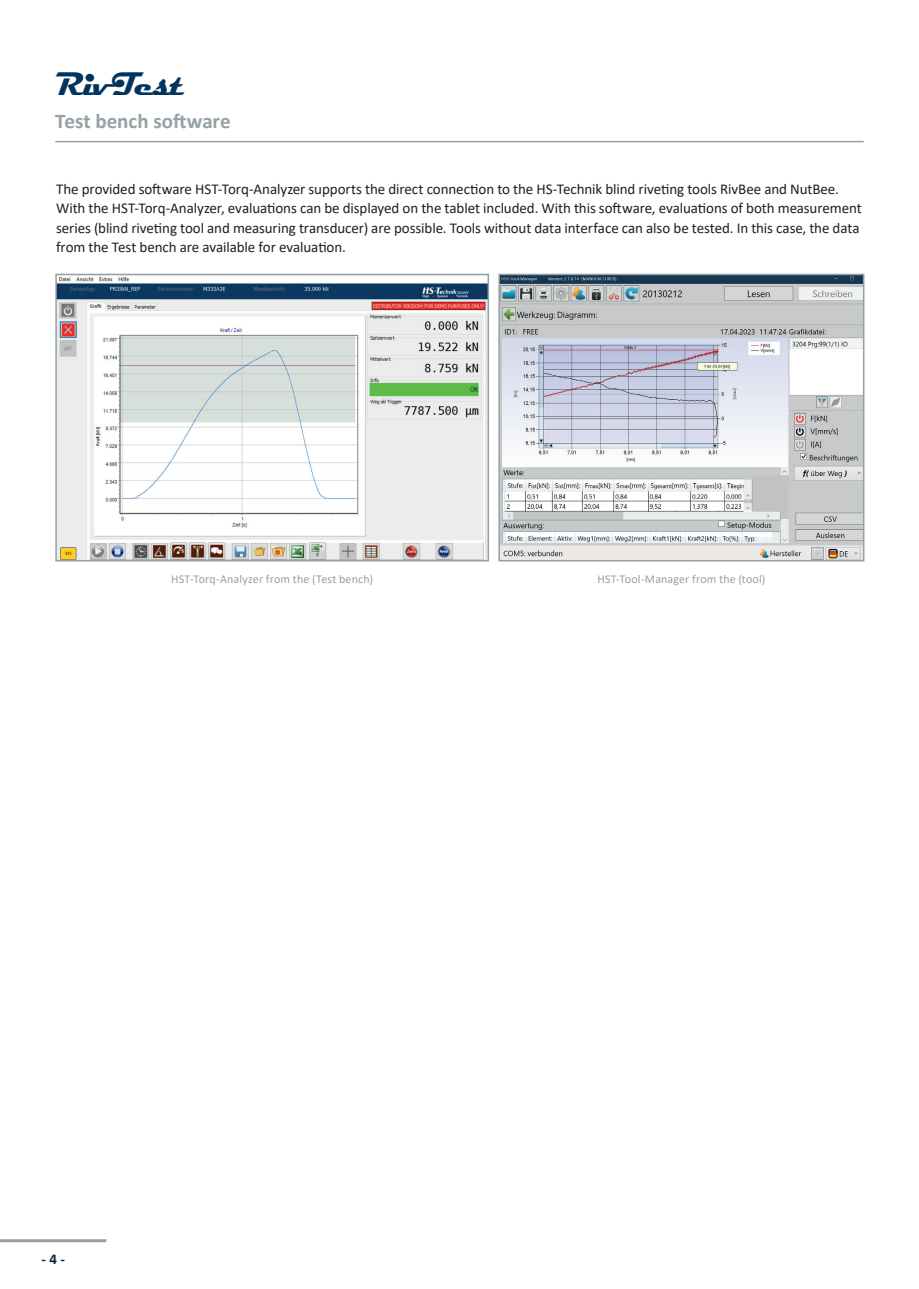
<style>
.page{position:relative;width:919px;height:1289px;background:#fff}
.page>*{position:absolute;margin:0;border:0;box-sizing:border-box;transform-origin:0 0}
.t1{font:700 33px "Magneto";letter-spacing:-.045em;color:#00345e}
.t2{font:700 21px "Calibri";color:#96a1a5}
.t3{font:15px/19.5px "Calibri";letter-spacing:-.005em;color:#231f20}
.t4{font:700 15px "Calibri";color:#042a46}
.t5{font:12px "Calibri";letter-spacing:.01em;color:#96a1a5}
</style>
<div class="page">
<hr style="left:0;top:1239px;width:106px;height:3px;background:#96a1a5">
<hr style="left:55px;top:141px;width:808px;height:1px;background:#96a1a5">
<img style="left:58px;top:277px;width:428px;height:281px">
<div style="left:55px;top:274px;width:434px;height:287px;border:2px solid #96a1a5"></div>
<img style="left:501px;top:277px;width:360px;height:281px">
<div style="left:498px;top:274px;width:366px;height:287px;border:2px solid #96a1a5"></div>
<h1 class="t1" style="left:55px;top:65px;width:131px">RivTest</h1>
<h2 class="t2" style="left:55px;top:106px;width:177px">Test bench software</h2>
<p class="t3" style="left:56px;top:179px;width:807px">The provided software HST-Torq-Analyzer supports the direct connection to the HS-Technik blind riveting tools RivBee and NutBee.<br>With the HST-Torq-Analyzer, evaluations can be displayed on the tablet included. With this software, evaluations of both measurement series (blind riveting tool and measuring transducer) are possible. Tools without data interface can also be tested. In this case, the data from the Test bench are available for evaluation.</p>
<p class="t5" style="left:171px;top:571px;width:203px">HST-Torq-Analyzer from the (Test bench)</p>
<p class="t5" style="left:597px;top:571px;width:170px">HST-Tool-Manager from the (tool)</p>
<p class="t4" style="left:41px;top:1247px;width:25px">- 4 -</p>
</div>
